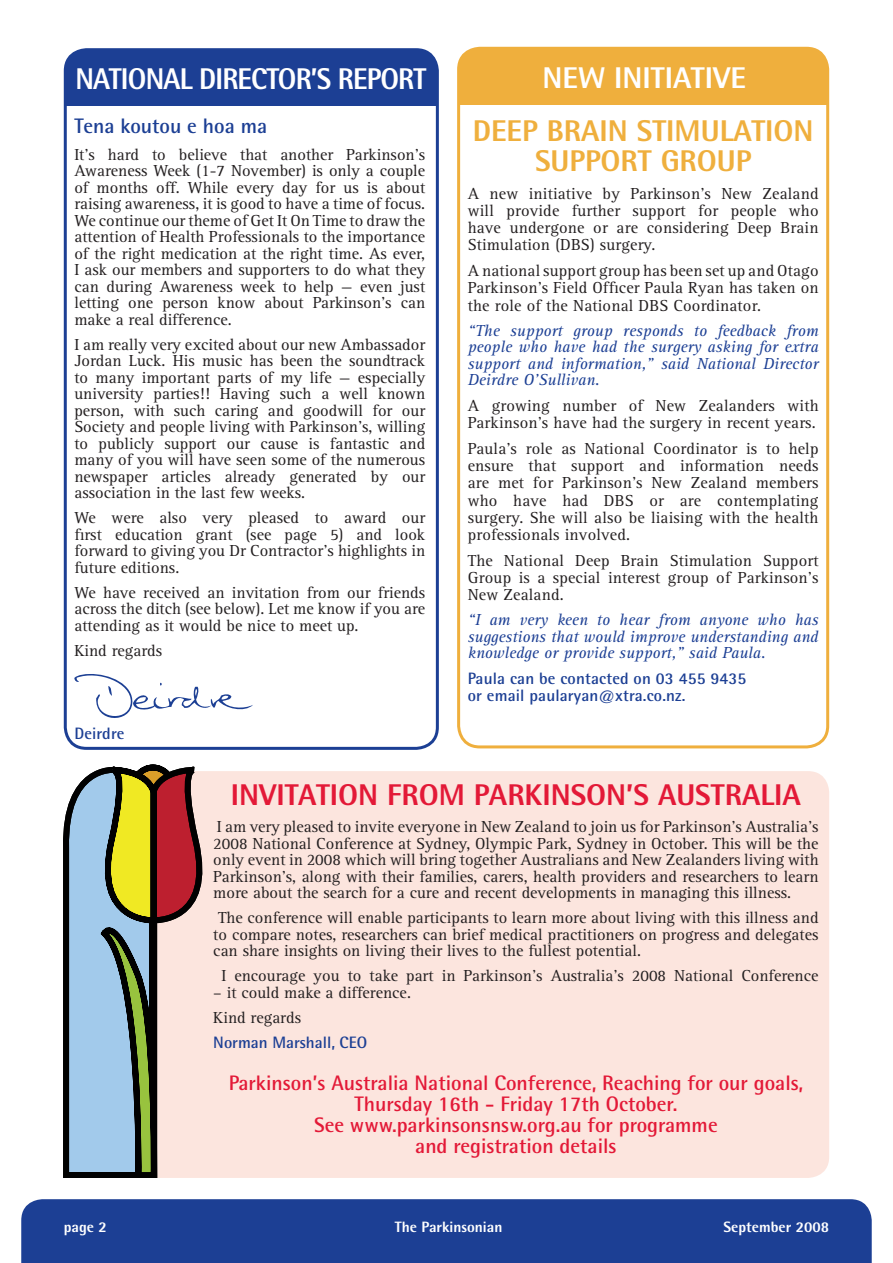
<style>
.page{position:relative;width:893px;height:1263px;background:#fff}
.page>*{position:absolute;margin:0;border:0;box-sizing:border-box;transform-origin:0 0}
.t1{font:800 30px "Rotis Semi Sans";color:#e31937}
.t2{font:800 30px "Rotis Semi Sans";color:#efaf3d}
.t3{font:800 30px "Rotis Semi Sans";color:#fff;scale:.93 1}
.t4{font:800 30px "Rotis Semi Sans";color:#fff}
.t5{font:700 21px/21px "Rotis Semi Sans";color:#e31937;text-align:center}
.t6{font:700 21px "Rotis Semi Sans";color:#1c3f94}
.t7{font:16.5px/16.5px "Rotis Serif";color:#231f20;text-align:justify}
.t8{font:italic 16.5px/16.5px "Rotis Serif";color:#1c3f94;text-align:justify}
.t9{font:700 16.5px/17.2px "Rotis Semi Sans";letter-spacing:.01em;color:#1c3f94}
.t10{font:800 15px "Rotis Semi Sans";color:#fff}
</style>
<div class="page">
<div style="left:459px;top:48px;width:369px;height:57px;background:#efaf3d"></div>
<div style="left:457px;top:47px;width:372px;height:701px;border:3px solid #efaf3d;border-radius:21px"></div>
<div style="left:65px;top:50px;width:372px;height:56px;background:#1c3f94"></div>
<div style="left:64px;top:48px;width:375px;height:702px;border:3px solid #1c3f94;border-radius:21px"></div>
<svg style="left:74px;top:674px;width:179px;height:44px"></svg>
<div style="left:85px;top:771px;width:744px;height:407px;background:#fce5de;border-radius:21px"></div>
<svg style="left:63px;top:764px;width:139px;height:414px"></svg>
<div style="left:21px;top:1199px;width:851px;height:64px;background:#1c3f94"></div>
<h1 class="t3" style="left:75px;top:60px;width:36px">NATIONA</h1>
<h1 class="t3" style="left:180px;top:60px;width:203px">L DIRECTOR’S REPORT</h1>
<h1 class="t4" style="left:542px;top:58px;width:205px">NEW INITIATIVE</h1>
<p class="t6" style="left:74px;top:113px;width:194px">Tena koutou e hoa ma</p>
<p class="t7" style="left:74px;top:147px;width:352px">It’s hard to believe that another Parkinson’s Awareness Week (1-7 November) is only a couple of months off. While every day for us is about raising awareness, it is good to have a time of focus.<br>We continue our theme of Get It On Time to draw the attention of Health Professionals to the importance of the right medication at the right time. As ever, I ask our members and supporters to do what they can during Awareness week to help — even just letting one person know about Parkinson’s can make a real difference.</p>
<p class="t7" style="left:74px;top:337px;width:352px">I am really very excited about our new Ambassador Jordan Luck. His music has been the soundtrack to many important parts of my life — especially university parties!! Having such a well known person, with such caring and goodwill for our Society and people living with Parkinson’s, willing to publicly support our cause is fantastic and many of you will have seen some of the numerous newspaper articles already generated by our association in the last few weeks.</p>
<p class="t7" style="left:74px;top:510px;width:352px">We were also very pleased to award our first education grant (see page 5) and look forward to giving you Dr Contractor’s highlights in future editions.</p>
<p class="t7" style="left:74px;top:585px;width:352px">We have received an invitation from our friends across the ditch (see below). Let me know if you are attending as it would be nice to meet up.</p>
<p class="t7" style="left:74px;top:643px;width:89px">Kind regards</p>
<h1 class="t2" style="left:473px;top:111px;width:35px">DEEP</h1>
<h1 class="t2" style="left:547px;top:111px;width:34px">BRAIN</h1>
<h1 class="t2" style="left:637px;top:111px;width:114px">STIMULATION</h1>
<h1 class="t2" style="left:535px;top:141px;width:34px">SUPPORT</h1>
<h1 class="t2" style="left:661px;top:141px;width:38px">GROUP</h1>
<p class="t7" style="left:468px;top:185px;width:352px;line-height:17.2px">A new initiative by Parkinson’s New Zealand will provide further support for people who have undergone or are considering Deep Brain Stimulation (DBS) surgery.</p>
<p class="t7" style="left:468px;top:262px;width:352px;line-height:17.2px">A national support group has been set up and Otago Parkinson’s Field Officer Paula Ryan has taken on the role of the National DBS Coordinator.</p>
<p class="t8" style="left:468px;top:322px;width:352px">“The support group responds to feedback from people who have had the surgery asking for extra support and information,” said National Director Deirdre O’Sullivan.</p>
<p class="t7" style="left:468px;top:397px;width:352px;line-height:17.2px">A growing number of New Zealanders with<br>Parkinson’s have had the surgery in recent years.</p>
<p class="t7" style="left:468px;top:440px;width:352px;line-height:17.2px">Paula’s role as National Coordinator is to help ensure that support and information needs are met for Parkinson’s New Zealand members who have had DBS or are contemplating surgery. She will also be liaising with the health professionals involved.</p>
<p class="t7" style="left:468px;top:552px;width:352px;line-height:17.2px">The National Deep Brain Stimulation Support Group is a special interest group of Parkinson’s New Zealand.</p>
<p class="t8" style="left:468px;top:612px;width:352px">“I am very keen to hear from anyone who has suggestions that would improve understanding and knowledge or provide support,” said Paula.</p>
<p class="t9" style="left:468px;top:669px;width:280px">Paula can be contacted on 03 455 9435 or email paularyan@xtra.co.nz.</p>
<p class="t9" style="left:74px;top:724px;width:51px">Deirdre</p>
<h1 class="t1" style="left:231px;top:776px;width:25px">INVITATION</h1>
<h1 class="t1" style="left:387px;top:776px;width:120px">FRO M PARKINSON</h1>
<h1 class="t1" style="left:626px;top:776px;width:68px">’S AUSTRA</h1>
<h1 class="t1" style="left:760px;top:776px;width:28px">LIA</h1>
<p class="t7" style="left:213px;top:819px;width:607px">I am very pleased to invite everyone in New Zealand to join us for Parkinson’s Australia’s 2008 National Conference at Sydney, Olympic Park, Sydney in October. This will be the only event in 2008 which will bring together Australians and New Zealanders living with Parkinson’s, along with their families, carers, health providers and researchers to learn more about the search for a cure and recent developments in managing this illness.</p>
<p class="t7" style="left:213px;top:910px;width:607px">The conference will enable participants to learn more about living with this illness and to compare notes, researchers can brief medical practitioners on progress and delegates can share insights on living their lives to the fullest potential.</p>
<p class="t7" style="left:221px;top:968px;width:599px">I encourage you to take part in Parkinson’s Australia’s 2008 National Conference</p>
<p class="t7" style="left:213px;top:980px;width:199px;line-height:25px">– it could make a difference.<br>Kind regards</p>
<p class="t9" style="left:213px;top:1033px;width:155px">Norman Marshall, CEO</p>
<p class="t5" style="left:229px;top:1072px;width:576px">Parkinson’s Australia National Conference, Reaching for our goals, Thursday 16th - Friday 17th October.<br>See www.parkinsonsnsw.org.au for programme<br>and registration details</p>
<p class="t10" style="left:64px;top:1218px;width:45px">PAGE 2</p>
<p class="t10" style="left:395px;top:1218px;width:109px">THE PARKINSONIAN</p>
<p class="t10" style="left:723px;top:1218px;width:107px">SEPTEMBER 2008</p>
</div>
